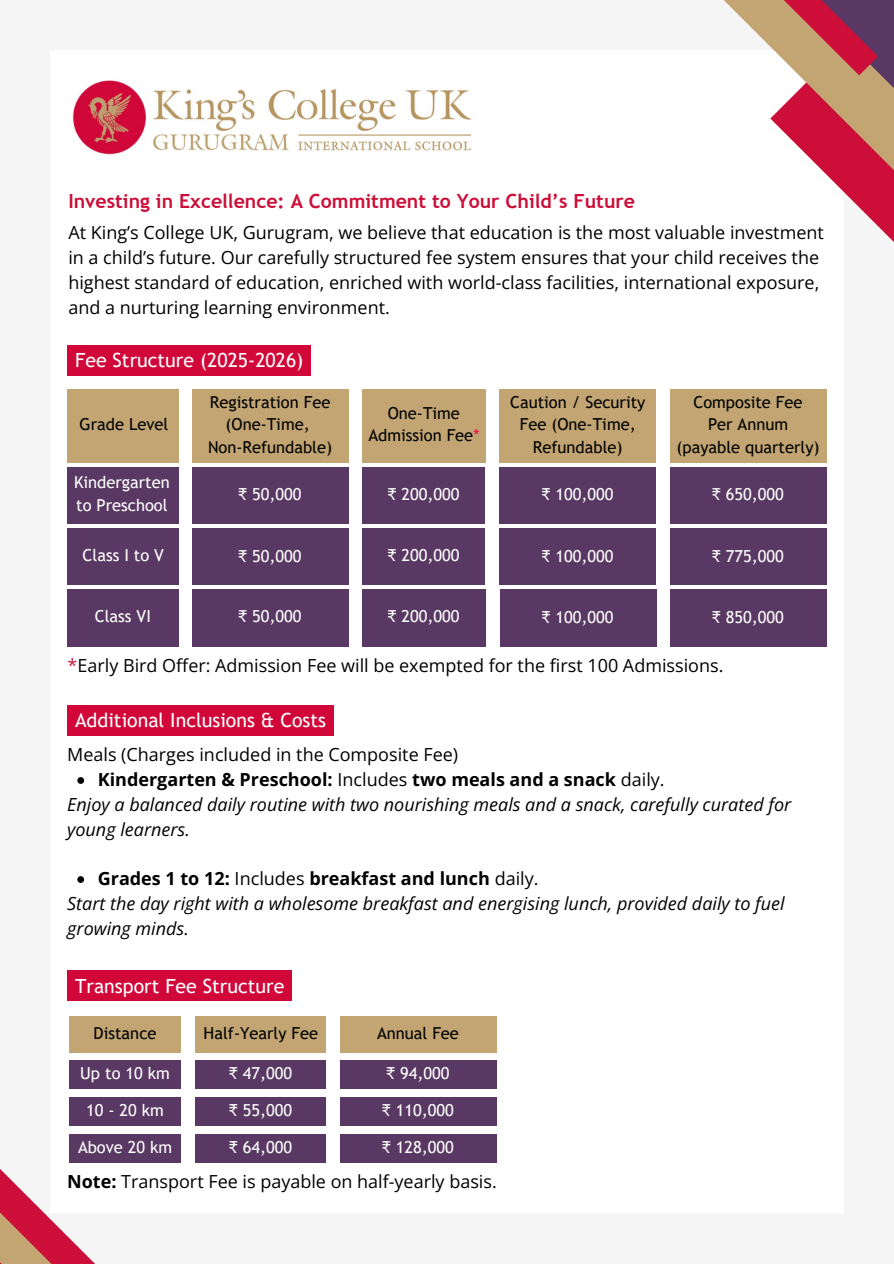
<style>
.page{position:relative;width:894px;height:1264px;background:#fff}
.page>*{position:absolute;margin:0;border:0;box-sizing:border-box;transform-origin:0 0}
.t1{font:19.5px "Trebuchet MS";color:#fff}
.t2{font:700 19.5px "Trebuchet MS";color:#cc0e38}
.t3{font:18px/24.8px "Open Sans";color:#000}
.t4{font:italic 18px/24.8px "Open Sans";color:#000}
.t5{font:700 18px "Open Sans";color:#000}
.t6{font:16.5px/22.5px "Trebuchet MS";color:#fff}
.t7{font:16.5px/22.5px "Trebuchet MS";color:#000;text-align:center}
.s1{color:#e50f3f}
.s2{color:#cc0e38}
.s3{font-weight:400}
.s4{font-weight:700}
</style>
<div class="page">
<div style="left:0;top:0;width:893px;height:1263px;background:#f5f5f5"></div>
<div style="left:50px;top:50px;width:793px;height:1162px;background:#fff"></div>
<svg style="left:0;top:1169px;width:94px;height:94px"></svg>
<svg style="left:724px;top:0;width:169px;height:241px"></svg>
<img style="left:72px;top:80px;width:400px;height:75px">
<div style="left:67px;top:389px;width:111px;height:73px;background:#c2a572"></div>
<div style="left:67px;top:345px;width:244px;height:31px;background:#d10739"></div>
<div style="left:499px;top:389px;width:157px;height:73px;background:#c2a572"></div>
<div style="left:669px;top:389px;width:157px;height:73px;background:#c2a572"></div>
<div style="left:67px;top:467px;width:111px;height:56px;background:#593963"></div>
<div style="left:499px;top:467px;width:157px;height:56px;background:#593963"></div>
<div style="left:669px;top:467px;width:157px;height:56px;background:#593963"></div>
<div style="left:67px;top:528px;width:111px;height:57px;background:#593963"></div>
<div style="left:499px;top:528px;width:157px;height:57px;background:#593963"></div>
<div style="left:669px;top:528px;width:157px;height:57px;background:#593963"></div>
<div style="left:68px;top:589px;width:111px;height:58px;background:#593963"></div>
<div style="left:499px;top:589px;width:157px;height:58px;background:#593963"></div>
<div style="left:670px;top:589px;width:156px;height:58px;background:#593963"></div>
<div style="left:362px;top:389px;width:123px;height:73px;background:#c2a572"></div>
<div style="left:362px;top:467px;width:123px;height:56px;background:#593963"></div>
<div style="left:362px;top:528px;width:123px;height:57px;background:#593963"></div>
<div style="left:363px;top:589px;width:122px;height:58px;background:#593963"></div>
<div style="left:192px;top:389px;width:156px;height:73px;background:#c2a572"></div>
<div style="left:192px;top:467px;width:156px;height:56px;background:#593963"></div>
<div style="left:192px;top:528px;width:156px;height:57px;background:#593963"></div>
<div style="left:192px;top:589px;width:157px;height:58px;background:#593963"></div>
<div style="left:67px;top:705px;width:267px;height:30px;background:#d10739"></div>
<svg style="left:77px;top:777px;width:7px;height:6px"></svg>
<svg style="left:77px;top:876px;width:7px;height:6px"></svg>
<div style="left:67px;top:970px;width:225px;height:31px;background:#d10739"></div>
<div style="left:70px;top:1016px;width:111px;height:36px;background:#c2a572"></div>
<div style="left:195px;top:1016px;width:131px;height:36px;background:#c2a572"></div>
<div style="left:339px;top:1016px;width:157px;height:36px;background:#c2a572"></div>
<div style="left:69px;top:1060px;width:112px;height:29px;background:#593963"></div>
<div style="left:195px;top:1060px;width:131px;height:29px;background:#593963"></div>
<div style="left:340px;top:1060px;width:156px;height:29px;background:#593963"></div>
<div style="left:69px;top:1096px;width:112px;height:29px;background:#593963"></div>
<div style="left:195px;top:1096px;width:131px;height:29px;background:#593963"></div>
<div style="left:340px;top:1096px;width:156px;height:29px;background:#593963"></div>
<div style="left:69px;top:1133px;width:112px;height:29px;background:#593963"></div>
<div style="left:195px;top:1133px;width:131px;height:29px;background:#593963"></div>
<div style="left:340px;top:1133px;width:156px;height:29px;background:#593963"></div>
<p class="t2" style="left:68px;top:190px;width:568px">Investing in Excellence: A Commitment to Your Child’s Future</p>
<p class="t3" style="left:68px;top:220px;width:756px">At King’s College UK, Gurugram, we believe that education is the most valuable investment in a child’s future. Our carefully structured fee system ensures that your child receives the highest standard of education, enriched with world-class facilities, international exposure, and a nurturing learning environment.</p>
<h1 class="t1" style="left:75px;top:349px;width:230px">Fee Structure (2025-2026)</h1>
<h2 class="t7" style="left:80px;top:413px;width:90px">Grade Level</h2>
<p class="t6" style="left:74px;top:471px;width:97px">Kindergarten to Preschool</p>
<p class="t6" style="left:83px;top:543px;width:83px">Class I to V</p>
<p class="t7" style="left:210px;top:390px;width:122px">Registration Fee</p>
<p class="t7" style="left:225px;top:413px;width:86px">(One-Time,</p>
<p class="t7" style="left:208px;top:435px;width:126px">Non-Refundable)</p>
<p class="t6" style="left:238px;top:482px;width:64px">₹ 50,000</p>
<p class="t6" style="left:238px;top:544px;width:64px">₹ 50,000</p>
<p class="t7" style="left:368px;top:402px;width:112px">One-Time<br>Admission Fee<span class="s1">*</span></p>
<p class="t6" style="left:388px;top:482px;width:73px">₹ 200,000</p>
<p class="t6" style="left:388px;top:544px;width:73px">₹ 200,000</p>
<h2 class="t7" style="left:510px;top:390px;width:137px">Caution / Security<br>Fee (One-Time,<br>Refundable)</h2>
<p class="t7" style="left:693px;top:390px;width:110px">Composite Fee</p>
<p class="t7" style="left:676px;top:413px;width:144px">Per Annum (payable quarterly)</p>
<p class="t6" style="left:542px;top:483px;width:73px">₹ 100,000</p>
<p class="t6" style="left:542px;top:544px;width:73px">₹ 100,000</p>
<p class="t6" style="left:712px;top:483px;width:73px">₹ 650,000</p>
<p class="t6" style="left:712px;top:545px;width:73px">₹ 775,000</p>
<p class="t6" style="left:95px;top:605px;width:57px">Class VI</p>
<p class="t6" style="left:388px;top:605px;width:73px">₹ 200,000</p>
<p class="t6" style="left:238px;top:605px;width:64px">₹ 50,000</p>
<p class="t6" style="left:542px;top:605px;width:73px">₹ 100,000</p>
<p class="t6" style="left:712px;top:606px;width:73px">₹ 850,000</p>
<p class="t3" style="left:68px;top:652px;width:657px"><span class="s2">*</span>Early Bird Offer: Admission Fee will be exempted for the first 100 Admissions.</p>
<p class="t1" style="left:75px;top:708px;width:252px">Additional Inclusions &amp; Costs</p>
<h2 class="t3" style="left:67px;top:742px;width:392px">Meals (Charges included in the Composite Fee)</h2>
<h2 class="t5" style="left:98px;top:767px;width:568px">Kindergarten &amp; Preschool: <span class="s3">Includes</span> two meals and a snack <span class="s3">daily.</span></h2>
<h2 class="t4" style="left:67px;top:791px;width:725px">Enjoy a balanced daily routine with two nourishing meals and a snack, carefully curated for young learners.</h2>
<p class="t5" style="left:98px;top:866px;width:442px">Grades 1 to 12: <span class="s3">Includes</span> breakfast and lunch <span class="s3">daily.</span></p>
<h2 class="t4" style="left:67px;top:890px;width:718px">Start the day right with a wholesome breakfast and energising lunch, provided daily to fuel growing minds.</h2>
<p class="t1" style="left:75px;top:974px;width:211px">Transport Fee Structure</p>
<h2 class="t7" style="left:94px;top:1021px;width:64px">Distance</h2>
<h2 class="t7" style="left:203px;top:1021px;width:116px">Half-Yearly Fee</h2>
<p class="t7" style="left:377px;top:1021px;width:83px">Annual Fee</p>
<p class="t6" style="left:80px;top:1061px;width:91px">Up to 10 km</p>
<p class="t6" style="left:86px;top:1098px;width:79px">10 - 20 km</p>
<p class="t6" style="left:78px;top:1135px;width:96px">Above 20 km</p>
<p class="t6" style="left:229px;top:1061px;width:64px">₹ 47,000</p>
<p class="t6" style="left:229px;top:1098px;width:64px">₹ 55,000</p>
<p class="t6" style="left:229px;top:1135px;width:64px">₹ 64,000</p>
<p class="t6" style="left:386px;top:1061px;width:64px">₹ 94,000</p>
<p class="t6" style="left:382px;top:1098px;width:73px">₹ 110,000</p>
<p class="t6" style="left:382px;top:1135px;width:73px">₹ 128,000</p>
<p class="t3" style="left:67px;top:1168px;width:431px"><span class="s4">Note:</span> Transport Fee is payable on half-yearly basis.</p>
</div>
